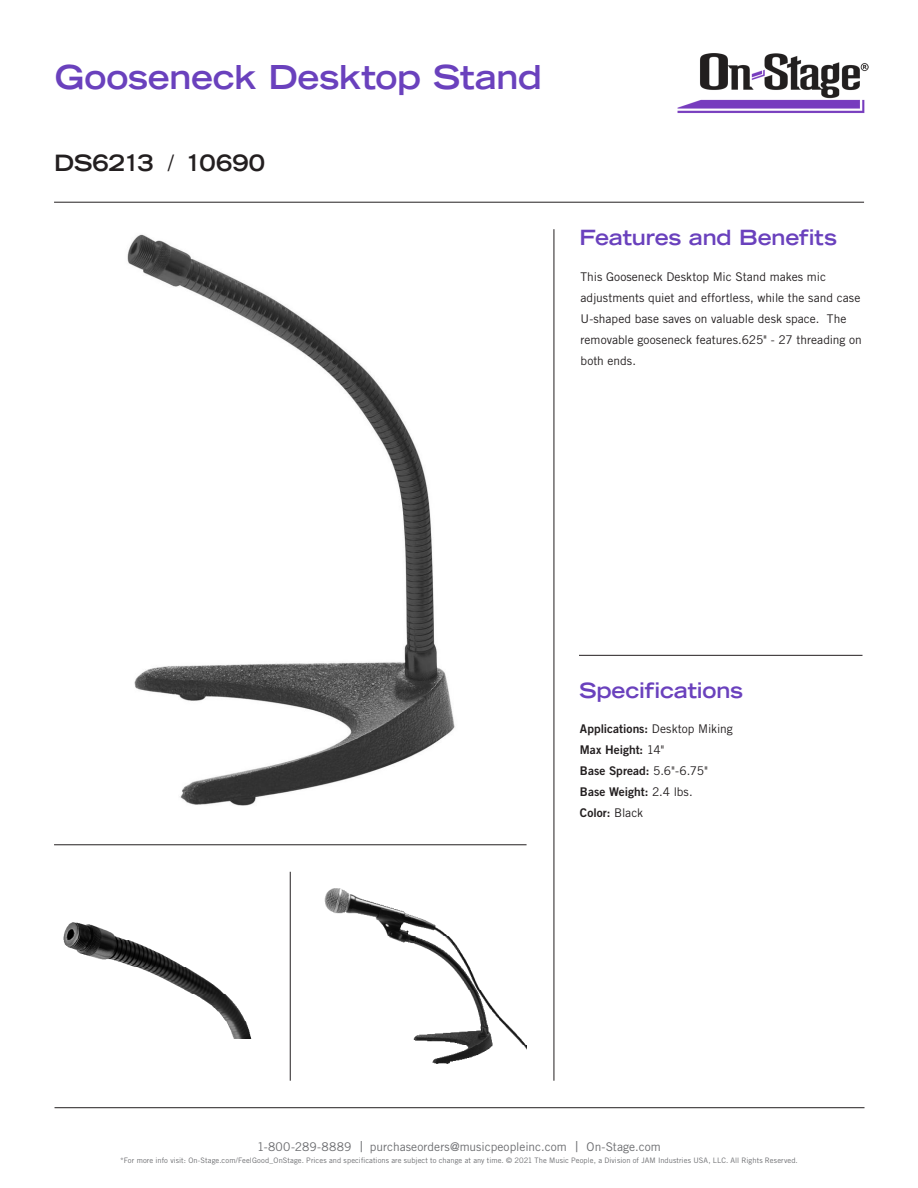
<style>
.page{position:relative;width:918px;height:1188px;background:#fff}
.page>*{position:absolute;margin:0;border:0;box-sizing:border-box;transform-origin:0 0}
.t1{font:700 expanded 33px "Trade Gothic LT Std";letter-spacing:-.01em;color:#6a41bd}
.t2{font:700 expanded 22.5px "Trade Gothic LT Std";color:#231f20}
.t3{font:700 expanded 21px "Trade Gothic LT Std";letter-spacing:-.01em;color:#6a41bd}
.t4{font:12px/21px "Trade Gothic LT Std";color:#231f20}
.Paragraph_Style_1{font:12px/21px "Trade Gothic LT Std Bd 2";color:#231f20}
.t5{font:12px "Trade Gothic LT Std";letter-spacing:.005em;color:#6c6d70}
.t6{font:7.5px "Trade Gothic LT Std";letter-spacing:.01em;color:#6c6d70}
.s1{font-weight:400;font-stretch:normal}
.s2{font-family:"Trade Gothic LT Std"}
.s3{font-size:15px}
</style>
<div class="page">
<img style="left:127px;top:234px;width:328px;height:572px">
<img style="left:63px;top:922px;width:189px;height:117px">
<img style="left:324px;top:888px;width:203px;height:176px">
<hr style="left:54px;top:202px;width:810px;height:1px;background:#231f20">
<img style="left:677px;top:53px;width:192px;height:60px">
<hr style="left:54px;top:844px;width:473px;height:1px;background:#231f20">
<hr style="left:290px;top:872px;width:1px;height:209px;background:#231f20">
<hr style="left:554px;top:229px;width:1px;height:852px;background:#231f20">
<hr style="left:55px;top:1107px;width:810px;height:1px;background:#231f20">
<hr style="left:579px;top:655px;width:283px;height:1px;background:#231f20">
<p class="t1" style="left:55px;top:55px;width:489px">Gooseneck Desktop Stand</p>
<p class="t2" style="left:54px;top:148px;width:213px">DS6213 <span class="s1">/</span> 10690</p>
<h3 class="t3" style="left:579px;top:224px;width:259px">Features and Benefits</h3>
<p class="t4" style="left:581px;top:266px;width:283px">This Gooseneck Desktop Mic Stand makes mic adjustments quiet and effortless, while the sand case U-shaped base saves on valuable desk space. The removable gooseneck features.625" - 27 threading on both ends.</p>
<p class="t3" style="left:579px;top:676px;width:165px">Specifications</p>
<p class="Paragraph_Style_1" style="left:580px;top:718px;width:154px">Applications: <span class="s2">Desktop Miking<br></span>Max Height: <span class="s2">14"<br></span>Base Spread: <span class="s2">5.6"-6.75"<br></span>Base Weight: <span class="s2">2.4 lbs.<br></span>Color: <span class="s2">Black</span></p>
<p class="t5" style="left:257px;top:1139px;width:405px">1-800-289-8889 <span class="s3">|</span> purchaseorders@musicpeopleinc.com <span class="s3">|</span> On-Stage.com</p>
<p class="t6" style="left:120px;top:1156px;width:679px">*For more info visit: On-Stage.com/FeelGood_OnStage. Prices and specifications are subject to change at any time. © 2021 The Music People, a Division of JAM Industries USA, LLC. All Rights Reserved.</p>
</div>
